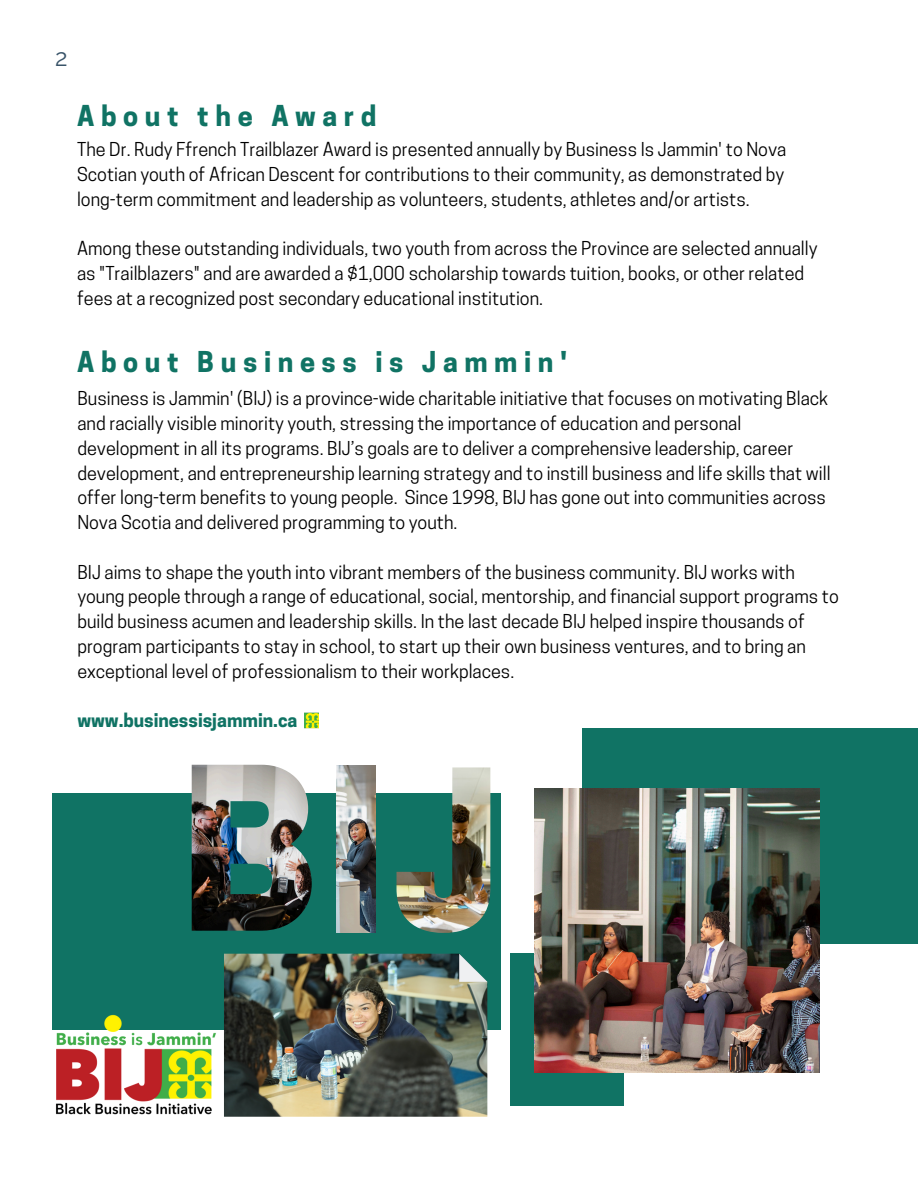
<style>
.page{position:relative;width:918px;height:1188px;background:#fff}
.page>*{position:absolute;margin:0;border:0;box-sizing:border-box;transform-origin:0 0}
.t1{font:700 27px "Cooper Hewitt";letter-spacing:.245em;color:#107364}
.t2{font:24px "Raleway";color:#395469}
.t3{font:18px/24.8px "Cooper Hewitt";color:#000}
.t4{font:700 18px "Cooper Hewitt";color:#107364}
</style>
<div class="page">
<div style="left:52px;top:794px;width:449px;height:236px;background:#107364"></div>
<div style="left:582px;top:729px;width:336px;height:215px;background:#107364"></div>
<div style="left:510px;top:954px;width:113px;height:152px;background:#107364"></div>
<img style="left:535px;top:788px;width:284px;height:285px">
<img style="left:192px;top:765px;width:120px;height:166px">
<img style="left:336px;top:765px;width:39px;height:168px">
<img style="left:397px;top:767px;width:93px;height:166px">
<img style="left:224px;top:954px;width:263px;height:163px">
<svg style="left:459px;top:954px;width:28px;height:28px"></svg>
<img style="left:56px;top:1014px;width:160px;height:101px">
<img style="left:304px;top:713px;width:15px;height:15px">
<p class="t2" style="left:55px;top:43px;width:14px">2</p>
<h1 class="t1" style="left:77px;top:106px;width:301px">About the Award</h1>
<p class="t3" style="left:77px;top:139px;width:711px">The Dr. Rudy Ffrench Trailblazer Award is presented annually by Business Is Jammin' to Nova<br>Scotian youth of African Descent for contributions to their community, as demonstrated by</p>
<p class="t3" style="left:77px;top:189px;width:674px">long-term commitment and leadership as volunteers, students, athletes and/or artists.</p>
<p class="t3" style="left:77px;top:238px;width:742px">Among these outstanding individuals, two youth from across the Province are selected annually as "Trailblazers" and are awarded a $1,000 scholarship towards tuition, books, or other related fees at a recognized post secondary educational institution.</p>
<p class="t1" style="left:77px;top:352px;width:492px">About Business is Jammin'</p>
<h1 class="t3" style="left:77px;top:389px;width:755px">Business is Jammin' (BIJ) is a province-wide charitable initiative that focuses on motivating Black and racially visible minority youth, stressing the importance of education and personal development in all its programs. BIJ’s goals are to deliver a comprehensive leadership, career development, and entrepreneurship learning strategy and to instill business and life skills that will offer long-term benefits to young people. Since 1998, BIJ has gone out into communities across Nova Scotia and delivered programming to youth.</h1>
<p class="t3" style="left:77px;top:562px;width:763px">BIJ aims to shape the youth into vibrant members of the business community. BIJ works with young people through a range of educational, social, mentorship, and financial support programs to build business acumen and leadership skills. In the last decade BIJ helped inspire thousands of program participants to stay in school, to start up their own business ventures, and to bring an exceptional level of professionalism to their workplaces.</p>
<p class="t4" style="left:77px;top:714px;width:222px">www.businessisjammin.ca</p>
</div>
